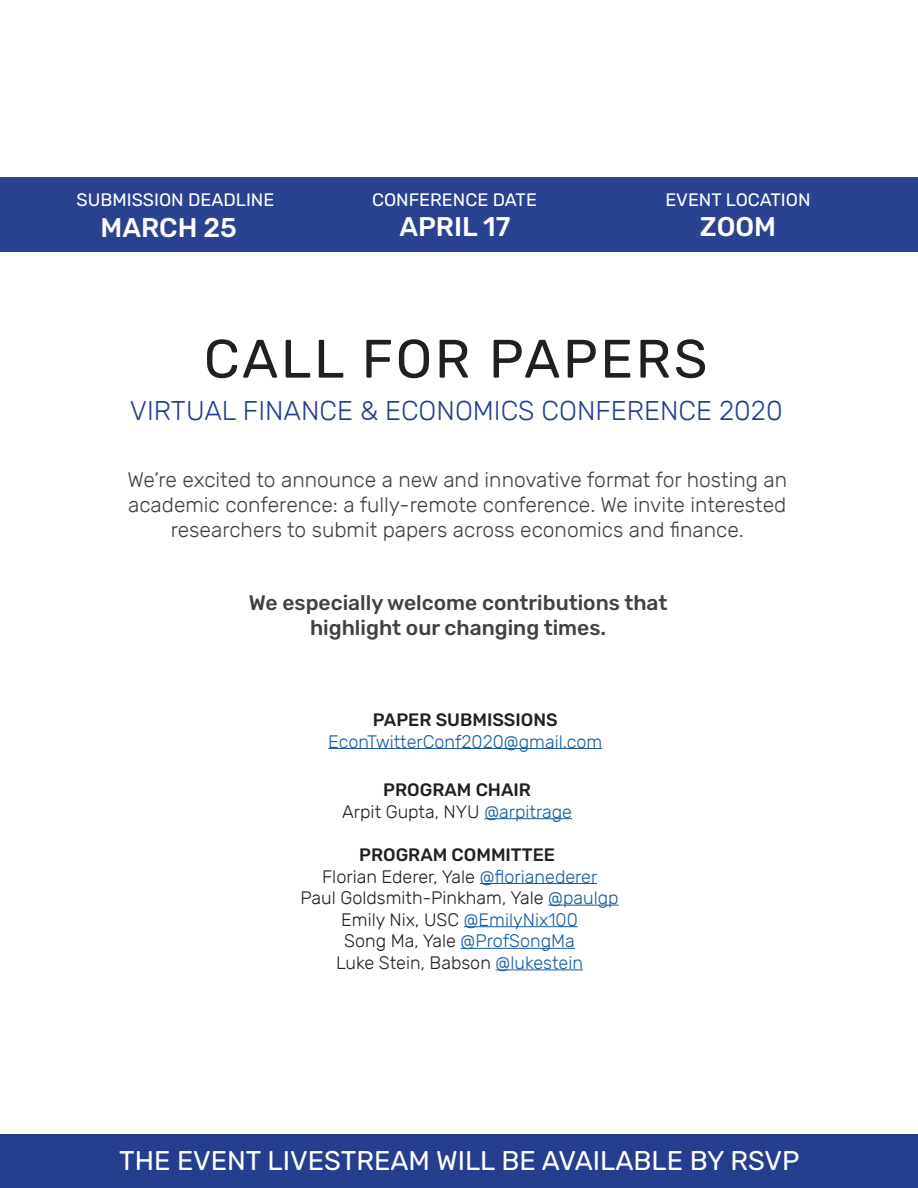
<style>
.page{position:relative;width:918px;height:1188px;background:#fff}
.page>*{position:absolute;margin:0;border:0;box-sizing:border-box;transform-origin:0 0}
.t1{font:54px "Rubik";letter-spacing:.05em;color:#231f20}
.t2{font:27px "Rubik";color:#fff}
.t3{font:300 27px "Rubik";color:#253f8e}
.t4{font:500 27px "Rubik";color:#fff}
.t5{font:300 21px/25.2px "Rubik";color:#414042;text-align:center}
.t6{font:500 21px/25.2px "Rubik";color:#414042;text-align:center}
.t7{font:300 18px/21.6px "Rubik";color:#231f20;text-align:center}
.t8{font:18px "Rubik";color:#fff}
.t9{font:300 18px "Rubik";color:#175d9e}
.t10{font:500 18px "Rubik";color:#231f20}
.s1{font-weight:500}
.s2{color:#175d9e}
</style>
<div class="page">
<div style="left:0;top:177px;width:918px;height:75px;background:#253f8e"></div>
<div style="left:0;top:1134px;width:918px;height:54px;background:#253f8e"></div>
<hr style="left:484px;top:818px;width:88px;height:1px;background:#175d9e">
<hr style="left:480px;top:883px;width:117px;height:1px;background:#175d9e">
<hr style="left:548px;top:905px;width:71px;height:1px;background:#175d9e">
<hr style="left:464px;top:926px;width:114px;height:1px;background:#175d9e">
<hr style="left:461px;top:948px;width:114px;height:1px;background:#175d9e">
<hr style="left:496px;top:969px;width:87px;height:1px;background:#175d9e">
<hr style="left:328px;top:748px;width:274px;height:1px;background:#175d9e">
<p class="t8" style="left:77px;top:189px;width:199px">SUBMISSION DEADLINE</p>
<p class="t8" style="left:372px;top:189px;width:166px">CONFERENCE DATE</p>
<p class="t8" style="left:665px;top:189px;width:147px">EVENT LOCATION</p>
<h2 class="t4" style="left:100px;top:212px;width:138px">MARCH 25</h2>
<h2 class="t4" style="left:399px;top:211px;width:113px">APRIL 17</h2>
<h2 class="t4" style="left:700px;top:211px;width:78px">ZOOM</h2>
<h1 class="t1" style="left:204px;top:327px;width:505px">CALL FOR PAPERS</h1>
<h2 class="t3" style="left:130px;top:395px;width:654px">VIRTUAL FINANCE &amp; ECONOMICS CONFERENCE 2020</h2>
<p class="t5" style="left:128px;top:467px;width:661px">We’re excited to announce a new and innovative format for hosting an academic conference: a fully-remote conference. We invite interested researchers to submit papers across economics and finance.</p>
<p class="t6" style="left:249px;top:590px;width:420px">We especially welcome contributions that highlight our changing times.</p>
<p class="t10" style="left:373px;top:709px;width:186px">PAPER SUBMISSIONS</p>
<p class="t9" style="left:328px;top:731px;width:276px">EconTwitterConf2020@gmail.com</p>
<p class="t7" style="left:342px;top:779px;width:231px"><span class="s1">PROGRAM CHAIR<br></span>Arpit Gupta, NYU <span class="s2">@arpitrage</span></p>
<p class="t7" style="left:300px;top:844px;width:320px"><span class="s1">PROGRAM COMMITTEE<br></span>Florian Ederer, Yale <span class="s2">@florianederer<br></span>Paul Goldsmith-Pinkham, Yale <span class="s2">@paulgp<br></span>Emily Nix, USC <span class="s2">@EmilyNix100<br></span>Song Ma, Yale <span class="s2">@ProfSongMa<br></span>Luke Stein, Babson <span class="s2">@lukestein</span></p>
<h2 class="t2" style="left:119px;top:1145px;width:682px">THE EVENT LIVESTREAM WILL BE AVAILABLE BY RSVP</h2>
</div>
